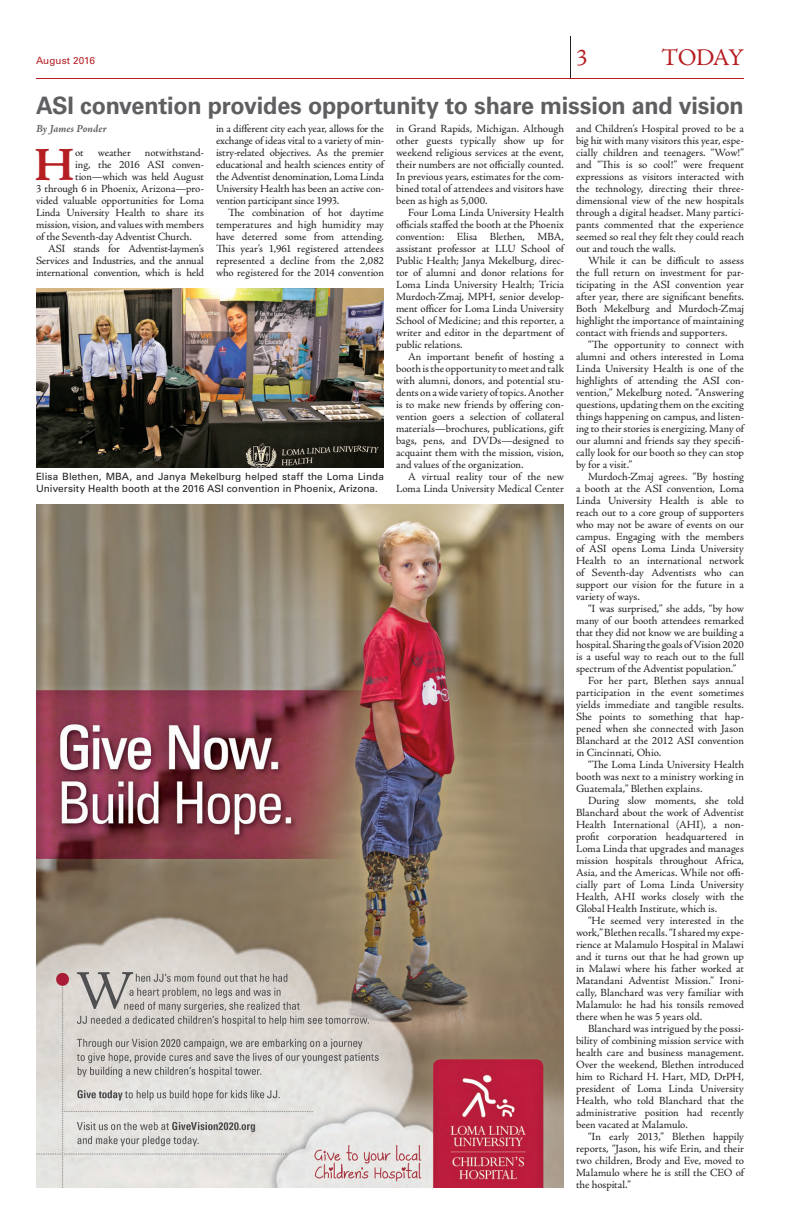
<style>
.page{position:relative;width:792px;height:1224px;background:#fff}
.page>*{position:absolute;margin:0;border:0;box-sizing:border-box;transform-origin:0 0}
.t1{font:700 48px "Adobe Jenson Pro";color:#b51f23}
.t2{font:700 24px "Univers";letter-spacing:-.01em;color:#5f5f62}
.t3{font:24px "Adobe Jenson Pro";letter-spacing:-.055em;color:#b51f23}
.t4{font:11px/12px "Adobe Jenson Pro";color:#231f20;text-align:justify}
.t5{font:11px "Adobe Jenson Pro";letter-spacing:-.02em;color:#231f20}
.t6{font:italic 700 11px "Adobe Jenson Pro";letter-spacing:.005em;color:#5f5f62}
.t7{font:10px/12px "Univers";letter-spacing:.005em;color:#231f20}
.t8{font:10px "Univers LT Std";letter-spacing:.005em;color:#b51f23}
</style>
<div class="page">
<hr style="left:570px;top:36px;width:1px;height:42px;background:#231f20">
<hr style="left:36px;top:78px;width:708px;height:1px;background:#b51f23">
<img style="left:36px;top:288px;width:348px;height:180px">
<img style="left:36px;top:504px;width:528px;height:684px">
<p class="t8" style="left:36px;top:55px;width:60px">August 2016</p>
<h2 class="t3" style="left:576px;top:44px;width:13px">3</h2>
<h2 class="t3" style="left:662px;top:44px;width:84px">TODAY</h2>
<h2 class="t2" style="left:36px;top:91px;width:709px">ASI convention provides opportunity to share mission and vision</h2>
<p class="t6" style="left:36px;top:122px;width:72px">By James Ponder</p>
<h1 class="t1" style="left:34px;top:138px;width:42px">H</h1>
<p class="t4" style="left:75px;top:147px;width:10px">ot</p>
<p class="t4" style="left:98px;top:147px;width:35px">weather</p>
<p class="t4" style="left:145px;top:147px;width:61px">notwithstand-</p>
<p class="t4" style="left:75px;top:159px;width:130px">ing, the 2016 ASI conven-</p>
<p class="t4" style="left:75px;top:171px;width:130px">tion—which was held August</p>
<p class="t4" style="left:36px;top:183px;width:170px">3 through 6 in Phoenix, Arizona—pro-</p>
<p class="t4" style="left:36px;top:195px;width:169px">vided valuable opportunities for Loma</p>
<p class="t4" style="left:36px;top:207px;width:170px">Linda University Health to share its</p>
<p class="t4" style="left:36px;top:219px;width:169px">mission, vision, and values with members</p>
<p class="t4" style="left:36px;top:231px;width:157px">of the Seventh-day Adventist Church.</p>
<p class="t4" style="left:48px;top:243px;width:157px">ASI stands for Adventist-laymen’s</p>
<p class="t4" style="left:36px;top:255px;width:169px">Services and Industries, and the annual</p>
<p class="t5" style="left:36px;top:266px;width:169px">international convention, which is held</p>
<p class="t4" style="left:216px;top:123px;width:170px">in a different city each year, allows for the exchange of ideas vital to a variety of min&shy;istry-related objectives. As the premier educational and health sciences entity of the Adventist denomination, Loma Linda University Health has been an active con&shy;vention participant since 1993.</p>
<p class="t4" style="left:216px;top:207px;width:170px;text-indent:12px">The combination of hot daytime temperatures and high humidity may have deterred some from attending.<br>This year’s 1,961 registered attendees represented a decline from the 2,082 who registered for the 2014 convention</p>
<p class="t7" style="left:36px;top:471px;width:349px">Elisa Blethen, MBA, and Janya Mekelburg helped staff the Loma Linda<br>University Health booth at the 2016 ASI convention in Phoenix, Arizona.</p>
<p class="t4" style="left:396px;top:123px;width:170px">in Grand Rapids, Michigan. Although other guests typically show up for weekend religious services at the event, their numbers are not officially counted.<br>In previous years, estimates for the com&shy;bined total of attendees and visitors have been as high as 5,000.</p>
<p class="t4" style="left:396px;top:207px;width:170px;text-indent:12px">Four Loma Linda University Health officials staffed the booth at the Phoenix convention: Elisa Blethen, MBA, assistant professor at LLU School of Public Health; Janya Mekelburg, direc&shy;tor of alumni and donor relations for Loma Linda University Health; Tricia Murdoch-Zmaj, MPH, senior develop&shy;ment officer for Loma Linda University School of Medicine; and this reporter, a writer and editor in the department of public relations.</p>
<p class="t4" style="left:396px;top:351px;width:170px;text-indent:12px">An important benefit of hosting a booth is the opportunity to meet and talk with alumni, donors, and potential stu&shy;dents on a wide variety of topics. Another is to make new friends by offering con&shy;vention goers a selection of collateral materials—brochures, publications, gift bags, pens, and DVDs—designed to acquaint them with the mission, vision, and values of the organization.</p>
<p class="t4" style="left:396px;top:471px;width:170px;text-align:right">A virtual reality tour of the new<br>Loma Linda University Medical Center</p>
<p class="t4" style="left:576px;top:123px;width:170px">and Children’s Hospital proved to be a big hit with many visitors this year, espe&shy;cially children and teenagers. “Wow!” and “This is so cool!” were frequent expressions as visitors interacted with the technology, directing their three&shy;dimensional view of the new hospitals through a digital headset. Many partici&shy;pants commented that the experience seemed so real they felt they could reach out and touch the walls.</p>
<p class="t4" style="left:576px;top:255px;width:170px;text-indent:12px">While it can be difficult to assess the full return on investment for par&shy;ticipating in the ASI convention year after year, there are significant benefits.<br>Both Mekelburg and Murdoch-Zmaj highlight the importance of maintaining contact with friends and supporters.</p>
<p class="t4" style="left:576px;top:339px;width:170px;text-indent:12px">“The opportunity to connect with alumni and others interested in Loma Linda University Health is one of the highlights of attending the ASI con&shy;vention,” Mekelburg noted. “Answering questions, updating them on the exciting things happening on campus, and listen&shy;ing to their stories is energizing. Many of our alumni and friends say they specifi&shy;cally look for our booth so they can stop by for a visit.”</p>
<p class="t4" style="left:576px;top:471px;width:170px;text-indent:12px">Murdoch-Zmaj agrees. “By hosting a booth at the ASI convention, Loma Linda University Health is able to reach out to a core group of supporters who may not be aware of events on our campus. Engaging with the members of ASI opens Loma Linda University Health to an international network of Seventh-day Adventists who can support our vision for the future in a variety of ways.</p>
<p class="t4" style="left:588px;top:603px;width:158px">“I was surprised,” she adds, “by how</p>
<p class="t4" style="left:576px;top:615px;width:170px">many of our booth attendees remarked</p>
<p class="t4" style="left:576px;top:627px;width:170px">that they did not know we are building a</p>
<p class="t4" style="left:576px;top:639px;width:169px">hospital. Sharing the goals of Vision 2020</p>
<p class="t4" style="left:576px;top:651px;width:170px">is a useful way to reach out to the full</p>
<p class="t4" style="left:576px;top:663px;width:162px">spectrum of the Adventist population.”</p>
<p class="t4" style="left:588px;top:675px;width:158px">For her part, Blethen says annual</p>
<p class="t4" style="left:576px;top:687px;width:169px">participation in the event sometimes</p>
<p class="t4" style="left:576px;top:699px;width:169px">yields immediate and tangible results.</p>
<p class="t4" style="left:576px;top:711px;width:170px">She points to something that hap-</p>
<p class="t4" style="left:576px;top:723px;width:169px">pened when she connected with Jason</p>
<p class="t4" style="left:576px;top:735px;width:170px">Blanchard at the 2012 ASI convention</p>
<p class="t4" style="left:576px;top:747px;width:87px">in Cincinnati, Ohio.</p>
<p class="t4" style="left:588px;top:759px;width:157px">“The Loma Linda University Health</p>
<p class="t4" style="left:576px;top:771px;width:169px">booth was next to a ministry working in</p>
<p class="t4" style="left:576px;top:783px;width:128px">Guatemala,” Blethen explains.</p>
<p class="t4" style="left:588px;top:795px;width:157px">During slow moments, she told</p>
<p class="t4" style="left:576px;top:807px;width:169px">Blanchard about the work of Adventist</p>
<p class="t4" style="left:576px;top:819px;width:169px">Health International (AHI), a non-</p>
<p class="t4" style="left:576px;top:831px;width:170px">profit corporation headquartered in</p>
<p class="t4" style="left:576px;top:843px;width:169px">Loma Linda that upgrades and manages</p>
<p class="t4" style="left:576px;top:855px;width:170px">mission hospitals throughout Africa,</p>
<p class="t4" style="left:576px;top:867px;width:170px">Asia, and the Americas. While not offi-</p>
<p class="t4" style="left:576px;top:879px;width:169px">cially part of Loma Linda University</p>
<p class="t4" style="left:576px;top:891px;width:169px">Health, AHI works closely with the</p>
<p class="t4" style="left:576px;top:903px;width:143px">Global Health Institute, which is.</p>
<p class="t4" style="left:588px;top:915px;width:157px">“He seemed very interested in the</p>
<p class="t4" style="left:576px;top:927px;width:170px">work,” Blethen recalls. “I shared my expe-</p>
<p class="t4" style="left:576px;top:939px;width:169px">rience at Malamulo Hospital in Malawi</p>
<p class="t4" style="left:576px;top:951px;width:169px">and it turns out that he had grown up</p>
<p class="t4" style="left:576px;top:963px;width:170px">in Malawi where his father worked at</p>
<p class="t4" style="left:576px;top:975px;width:170px">Matandani Adventist Mission.” Ironi-</p>
<p class="t4" style="left:576px;top:987px;width:169px">cally, Blanchard was very familiar with</p>
<p class="t4" style="left:576px;top:999px;width:169px">Malamulo: he had his tonsils removed</p>
<p class="t4" style="left:576px;top:1011px;width:128px">there when he was 5 years old.</p>
<p class="t4" style="left:588px;top:1023px;width:158px">Blanchard was intrigued by the possi-</p>
<p class="t4" style="left:576px;top:1035px;width:169px">bility of combining mission service with</p>
<p class="t4" style="left:576px;top:1047px;width:169px">health care and business management.</p>
<p class="t4" style="left:576px;top:1059px;width:169px">Over the weekend, Blethen introduced</p>
<p class="t4" style="left:576px;top:1071px;width:169px">him to Richard H. Hart, MD, DrPH,</p>
<p class="t4" style="left:576px;top:1083px;width:169px">president of Loma Linda University</p>
<p class="t4" style="left:576px;top:1095px;width:170px">Health, who told Blanchard that the</p>
<p class="t4" style="left:576px;top:1107px;width:169px">administrative position had recently</p>
<p class="t4" style="left:576px;top:1119px;width:113px">been vacated at Malamulo.</p>
<p class="t4" style="left:588px;top:1131px;width:157px">“In early 2013,” Blethen happily</p>
<p class="t4" style="left:576px;top:1143px;width:170px">reports, “Jason, his wife Erin, and their</p>
<p class="t4" style="left:576px;top:1155px;width:169px">two children, Brody and Eve, moved to</p>
<p class="t4" style="left:576px;top:1167px;width:170px">Malamulo where he is still the CEO of</p>
<p class="t4" style="left:576px;top:1179px;width:56px">the hospital.”</p>
</div>
